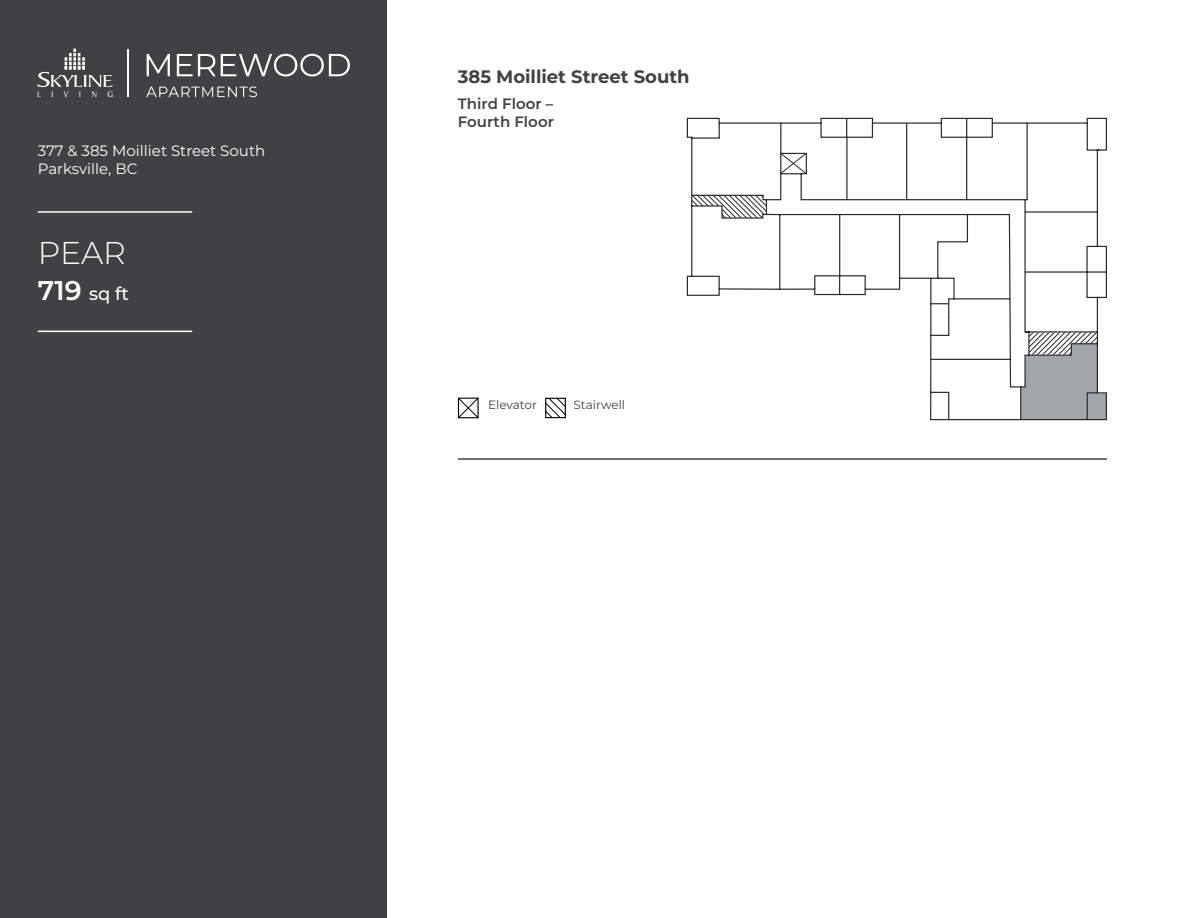
<style>
.page{position:relative;width:1188px;height:918px;background:#fff}
.page>*{position:absolute;margin:0;border:0;box-sizing:border-box;transform-origin:0 0}
.t1{font:300 31.5px "Montserrat";color:#fff}
.t2{font:700 18px "Montserrat";color:#414042}
.t3{font:500 18px "Montserrat";color:#fff}
.t4{font:15px "Montserrat";color:#fff}
.t5{font:600 15px/18px "Montserrat";color:#414042}
.t6{font:12px "Montserrat";color:#414042}
.s1{font-weight:600;font-size:27px}
</style>
<div class="page">
<div style="left:0;top:0;width:386px;height:918px;background:#414042"></div>
<svg style="left:38px;top:49px;width:75px;height:48px"></svg>
<svg style="left:147px;top:54px;width:23px;height:22px"></svg>
<svg style="left:177px;top:54px;width:173px;height:22px"></svg>
<svg style="left:146px;top:87px;width:111px;height:10px"></svg>
<hr style="left:127px;top:49px;width:1px;height:48px;background:#fff">
<hr style="left:38px;top:211px;width:154px;height:2px;background:#fff">
<hr style="left:38px;top:331px;width:154px;height:1px;background:#fff">
<hr style="left:458px;top:458px;width:649px;height:2px;background:#404041">
<svg style="left:547px;top:400px;width:17px;height:16px"></svg>
<div style="left:545px;top:398px;width:21px;height:20px;border:1px solid #000"></div>
<svg style="left:460px;top:400px;width:17px;height:16px"></svg>
<div style="left:458px;top:398px;width:21px;height:20px;border:1px solid #000"></div>
<svg style="left:686px;top:117px;width:421px;height:304px"></svg>
<svg style="left:692px;top:195px;width:75px;height:23px"></svg>
<svg style="left:1021px;top:332px;width:85px;height:87px"></svg>
<p class="t4" style="left:38px;top:140px;width:229px">377 &amp; 385 Moilliet Street South</p>
<p class="t4" style="left:38px;top:158px;width:101px">Parksville, BC</p>
<p class="t1" style="left:38px;top:231px;width:90px">PEAR</p>
<p class="t3" style="left:38px;top:281px;width:93px"><span class="s1">719</span> sq ft</p>
<p class="t2" style="left:458px;top:63px;width:233px">385 Moilliet Street South</p>
<p class="t5" style="left:458px;top:94px;width:98px">Third Floor –<br>Fourth Floor</p>
<p class="t6" style="left:488px;top:397px;width:50px">Elevator</p>
<p class="t6" style="left:574px;top:397px;width:53px">Stairwell</p>
</div>
